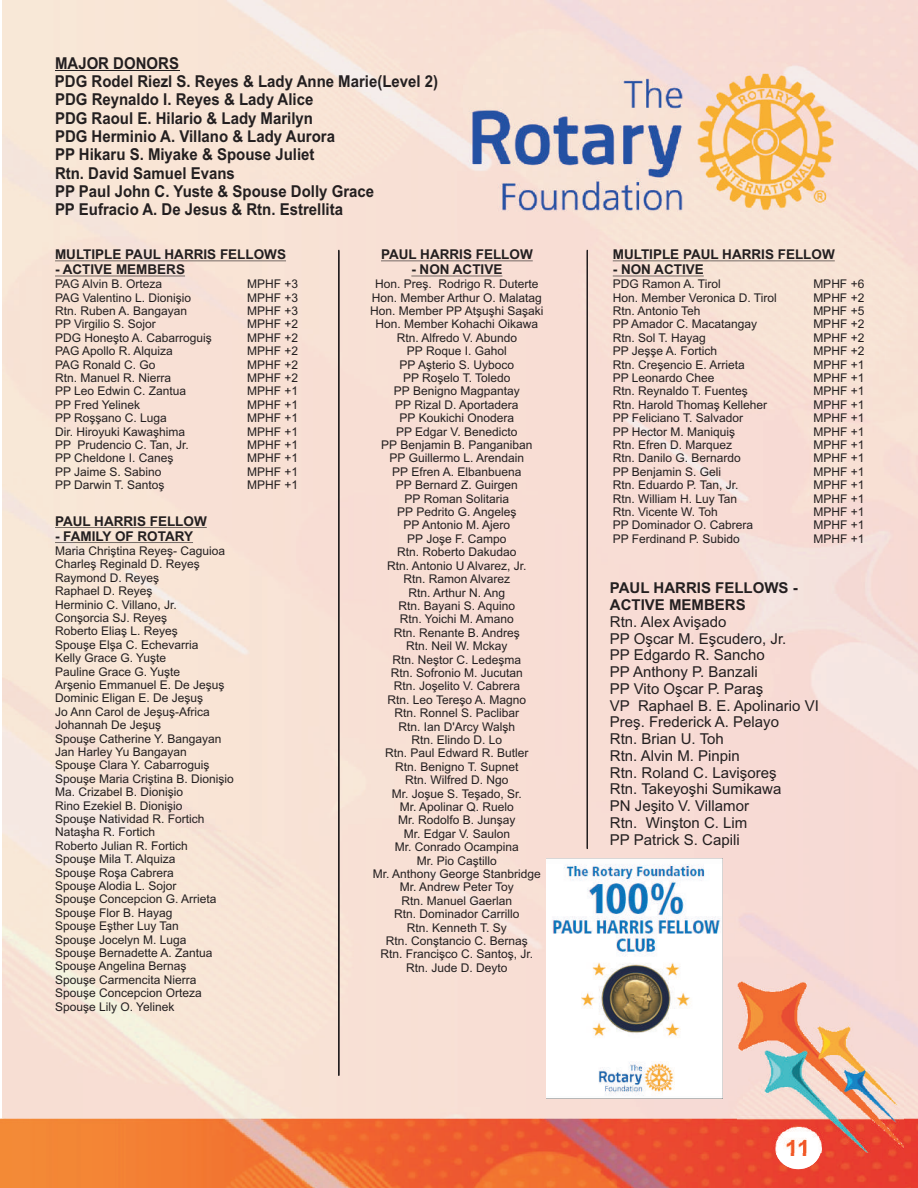
<style>
.page{position:relative;width:918px;height:1188px;background:#fff}
.page>*{position:absolute;margin:0;border:0;box-sizing:border-box;transform-origin:0 0}
.t1{font:700 23.85px "Arial";color:#f15927}
.t2{font:700 16.35px/18.3px "Arial";color:#231f20;scale:.91 1}
.t3{font:15px/16.8px "Arial";color:#231f20}
.t4{font:700 15px/16.8px "Arial";color:#231f20}
.t5{font:700 13.5px "Arial";color:#231f20}
.t6{font:12px/13.4px "Arial";color:#231f20;text-align:center}
</style>
<div class="page">
<div style="left:2px;top:0;width:916px;height:1118px;background:#f8e0d5"></div>
<img style="left:0;top:1118px;width:918px;height:70px">
<div style="left:775px;top:1126px;width:46px;height:43px;background:#fff;border-radius:50%"></div>
<img style="left:738px;top:981px;width:165px;height:171px">
<hr style="left:55px;top:70px;width:124px;height:1px;background:#231f20">
<img style="left:547px;top:858px;width:175px;height:241px">
<hr style="left:55px;top:261px;width:231px;height:1px;background:#231f20">
<hr style="left:55px;top:276px;width:130px;height:1px;background:#231f20">
<hr style="left:613px;top:261px;width:222px;height:1px;background:#231f20">
<hr style="left:613px;top:276px;width:91px;height:1px;background:#231f20">
<hr style="left:381px;top:261px;width:152px;height:1px;background:#231f20">
<hr style="left:411px;top:276px;width:91px;height:1px;background:#231f20">
<hr style="left:55px;top:527px;width:152px;height:1px;background:#231f20">
<hr style="left:55px;top:542px;width:138px;height:1px;background:#231f20">
<img style="left:458px;top:50px;width:406px;height:179px">
<hr style="left:339px;top:250px;width:1px;height:825px;background:#231f20">
<hr style="left:587px;top:250px;width:1px;height:599px;background:#231f20">
<h2 class="t2" style="left:55px;top:55px;width:138px">MAJOR DONORS</h2>
<p class="t2" style="left:55px;top:92px;width:352px">PDG Reynaldo I. Reyes &amp; Lady Alice<br>PDG Raoul E. Hilario &amp; Lady Marilyn<br>PDG Herminio A. Villano &amp; Lady Aurora<br>PP Hikaru S. Miyake &amp; Spouse Juliet<br>Rtn. David Samuel Evans<br>PP Paul John C. Yuste &amp; Spouse Dolly Grace PP Eufracio A. De Jesus &amp; Rtn. Estrellita</p>
<h2 class="t2" style="left:55px;top:74px;width:423px">PDG Rodel Riezl S. Reyes &amp; Lady Anne Marie(Level 2)</h2>
<p class="t5" style="left:55px;top:250px;width:233px">MULTIPLE PAUL HARRIS FELLOWS</p>
<p class="t5" style="left:55px;top:265px;width:132px">- ACTIVE MEMBERS</p>
<p class="t6" style="left:55px;top:278px;width:109px">PAG Alvin B. Orteza</p>
<p class="t6" style="left:247px;top:278px;width:53px">MPHF +3</p>
<p class="t6" style="left:55px;top:292px;width:138px">PAG Valentino L. Dionisio</p>
<p class="t6" style="left:247px;top:292px;width:53px">MPHF +3</p>
<p class="t6" style="left:55px;top:305px;width:134px">Rtn. Ruben A. Bangayan</p>
<p class="t6" style="left:247px;top:305px;width:53px">MPHF +3</p>
<p class="t6" style="left:55px;top:319px;width:102px">PP Virgilio S. Sojor</p>
<p class="t6" style="left:247px;top:319px;width:53px">MPHF +2</p>
<p class="t6" style="left:55px;top:332px;width:158px">PDG Honesto A. Cabarroguis</p>
<p class="t6" style="left:247px;top:332px;width:53px">MPHF +2</p>
<p class="t6" style="left:55px;top:345px;width:119px">PAG Apollo R. Alquiza</p>
<p class="t6" style="left:247px;top:345px;width:53px">MPHF +2</p>
<p class="t6" style="left:55px;top:359px;width:102px">PAG Ronald C. Go</p>
<p class="t6" style="left:247px;top:359px;width:53px">MPHF +2</p>
<p class="t6" style="left:55px;top:372px;width:118px">Rtn. Manuel R. Nierra</p>
<p class="t6" style="left:247px;top:372px;width:53px">MPHF +2</p>
<p class="t6" style="left:55px;top:386px;width:133px">PP Leo Edwin C. Zantua</p>
<p class="t6" style="left:247px;top:386px;width:53px">MPHF +1</p>
<p class="t6" style="left:55px;top:399px;width:87px">PP Fred Yelinek</p>
<p class="t6" style="left:247px;top:399px;width:53px">MPHF +1</p>
<p class="t6" style="left:55px;top:412px;width:113px">PP Rossano C. Luga</p>
<p class="t6" style="left:247px;top:412px;width:53px">MPHF +1</p>
<p class="t6" style="left:55px;top:426px;width:132px">Dir. Hiroyuki Kawashima</p>
<p class="t6" style="left:247px;top:426px;width:53px">MPHF +1</p>
<p class="t6" style="left:55px;top:439px;width:135px">PP Prudencio C. Tan, Jr.</p>
<p class="t6" style="left:247px;top:439px;width:53px">MPHF +1</p>
<p class="t6" style="left:55px;top:453px;width:120px">PP Cheldone I. Canes</p>
<p class="t6" style="left:247px;top:453px;width:53px">MPHF +1</p>
<p class="t6" style="left:55px;top:466px;width:108px">PP Jaime S. Sabino</p>
<p class="t6" style="left:247px;top:466px;width:53px">MPHF +1</p>
<p class="t6" style="left:55px;top:479px;width:111px">PP Darwin T. Santos</p>
<p class="t6" style="left:247px;top:479px;width:53px">MPHF +1</p>
<p class="t5" style="left:55px;top:516px;width:153px">PAUL HARRIS FELLOW</p>
<p class="t5" style="left:55px;top:531px;width:140px">- FAMILY OF ROTARY</p>
<p class="t6" style="left:55px;top:545px;width:180px;text-align:left">Maria Christina Reyes- Caguioa<br>Charles Reginald D. Reyes<br>Raymond D. Reyes<br>Raphael D. Reyes<br>Herminio C. Villano, Jr.<br>Consorcia SJ. Reyes<br>Roberto Elias L. Reyes<br>Spouse Elsa C. Echevarria<br>Kelly Grace G. Yuste<br>Pauline Grace G. Yuste<br>Arsenio Emmanuel E. De Jesus<br>Dominic Eligan E. De Jesus<br>Jo Ann Carol de Jesus-Africa<br>Johannah De Jesus<br>Spouse Catherine Y. Bangayan<br>Jan Harley Yu Bangayan<br>Spouse Clara Y. Cabarroguis<br>Spouse Maria Cristina B. Dionisio<br>Ma. Crizabel B. Dionisio<br>Rino Ezekiel B. Dionisio<br>Spouse Natividad R. Fortich<br>Natasha R. Fortich<br>Roberto Julian R. Fortich<br>Spouse Mila T. Alquiza<br>Spouse Rosa Cabrera<br>Spouse Alodia L. Sojor<br>Spouse Concepcion G. Arrieta<br>Spouse Flor B. Hayag<br>Spouse Esther Luy Tan<br>Spouse Jocelyn M. Luga<br>Spouse Bernadette A. Zantua<br>Spouse Angelina Bernas<br>Spouse Carmencita Nierra<br>Spouse Concepcion Orteza<br>Spouse Lily O. Yelinek</p>
<p class="t5" style="left:381px;top:250px;width:153px">PAUL HARRIS FELLOW</p>
<p class="t5" style="left:411px;top:265px;width:92px">- NON ACTIVE</p>
<p class="t6" style="left:370px;top:278px;width:175px">Hon. Pres. Rodrigo R. Duterte<br>Hon. Member Arthur O. Malatag<br>Hon. Member PP Atsushi Sasaki<br>Hon. Member Kohachi Oikawa<br>Rtn. Alfredo V. Abundo<br>PP Roque I. Gahol<br>PP Asterio S. Uyboco<br>PP Roselo T. Toledo<br>PP Benigno Magpantay<br>PP Rizal D. Aportadera<br>PP Koukichi Onodera<br>PP Edgar V. Benedicto<br>PP Benjamin B. Panganiban<br>PP Guillermo L. Arendain<br>PP Efren A. Elbanbuena<br>PP Bernard Z. Guirgen<br>PP Roman Solitaria<br>PP Pedrito G. Angeles<br>PP Antonio M. Ajero<br>PP Jose F. Campo<br>Rtn. Roberto Dakudao<br>Rtn. Antonio U Alvarez, Jr.<br>Rtn. Ramon Alvarez<br>Rtn. Arthur N. Ang<br>Rtn. Bayani S. Aquino<br>Rtn. Yoichi M. Amano<br>Rtn. Renante B. Andres<br>Rtn. Neil W. Mckay<br>Rtn. Nestor C. Ledesma<br>Rtn. Sofronio M. Jucutan<br>Rtn. Joselito V. Cabrera<br>Rtn. Leo Tereso A. Magno<br>Rtn. Ronnel S. Paclibar<br>Rtn. Ian D'Arcy Walsh<br>Rtn. Elindo D. Lo<br>Rtn. Paul Edward R. Butler<br>Rtn. Benigno T. Supnet<br>Rtn. Wilfred D. Ngo<br>Mr. Josue S. Tesado, Sr.<br>Mr. Apolinar Q. Ruelo<br>Mr. Rodolfo B. Junsay<br>Mr. Edgar V. Saulon<br>Mr. Conrado Ocampina<br>Mr. Pio Castillo<br>Mr. Anthony George Stanbridge<br>Mr. Andrew Peter Toy<br>Rtn. Manuel Gaerlan<br>Rtn. Dominador Carrillo<br>Rtn. Kenneth T. Sy<br>Rtn. Constancio C. Bernas<br>Rtn. Francisco C. Santos, Jr.<br>Rtn. Jude D. Deyto</p>
<p class="t5" style="left:613px;top:250px;width:223px">MULTIPLE PAUL HARRIS FELLOW</p>
<p class="t5" style="left:613px;top:265px;width:92px">- NON ACTIVE</p>
<p class="t6" style="left:613px;top:278px;width:110px">PDG Ramon A. Tirol</p>
<p class="t6" style="left:813px;top:278px;width:53px">MPHF +6</p>
<p class="t6" style="left:613px;top:292px;width:166px">Hon. Member Veronica D. Tirol</p>
<p class="t6" style="left:813px;top:292px;width:53px">MPHF +2</p>
<p class="t6" style="left:613px;top:305px;width:89px">Rtn. Antonio Teh</p>
<p class="t6" style="left:813px;top:305px;width:53px">MPHF +5</p>
<p class="t6" style="left:613px;top:319px;width:146px">PP Amador C. Macatangay</p>
<p class="t6" style="left:813px;top:319px;width:53px">MPHF +2</p>
<p class="t6" style="left:613px;top:332px;width:95px">Rtn. Sol T. Hayag</p>
<p class="t6" style="left:813px;top:332px;width:53px">MPHF +2</p>
<p class="t6" style="left:613px;top:345px;width:106px">PP Jesse A. Fortich</p>
<p class="t6" style="left:813px;top:345px;width:53px">MPHF +2</p>
<p class="t6" style="left:613px;top:359px;width:134px">Rtn. Cresencio E. Arrieta</p>
<p class="t6" style="left:813px;top:359px;width:53px">MPHF +1</p>
<p class="t6" style="left:613px;top:372px;width:103px">PP Leonardo Chee</p>
<p class="t6" style="left:813px;top:372px;width:53px">MPHF +1</p>
<p class="t6" style="left:613px;top:386px;width:137px">Rtn. Reynaldo T. Fuentes</p>
<p class="t6" style="left:813px;top:386px;width:53px">MPHF +1</p>
<p class="t6" style="left:613px;top:399px;width:156px">Rtn. Harold Thomas Kelleher</p>
<p class="t6" style="left:813px;top:399px;width:53px">MPHF +1</p>
<p class="t6" style="left:613px;top:412px;width:132px">PP Feliciano T. Salvador</p>
<p class="t6" style="left:813px;top:412px;width:53px">MPHF +1</p>
<p class="t6" style="left:613px;top:426px;width:124px">PP Hector M. Maniquis</p>
<p class="t6" style="left:813px;top:426px;width:53px">MPHF +1</p>
<p class="t6" style="left:613px;top:439px;width:121px">Rtn. Efren D. Marquez</p>
<p class="t6" style="left:813px;top:439px;width:53px">MPHF +1</p>
<p class="t6" style="left:613px;top:453px;width:130px">Rtn. Danilo G. Bernardo</p>
<p class="t6" style="left:813px;top:453px;width:53px">MPHF +1</p>
<p class="t6" style="left:613px;top:466px;width:110px">PP Benjamin S. Geli</p>
<p class="t6" style="left:813px;top:466px;width:53px">MPHF +1</p>
<p class="t6" style="left:613px;top:479px;width:127px">Rtn. Eduardo P. Tan, Jr.</p>
<p class="t6" style="left:813px;top:479px;width:53px">MPHF +1</p>
<p class="t6" style="left:613px;top:493px;width:126px">Rtn. William H. Luy Tan</p>
<p class="t6" style="left:813px;top:493px;width:53px">MPHF +1</p>
<p class="t6" style="left:613px;top:506px;width:106px">Rtn. Vicente W. Toh</p>
<p class="t6" style="left:813px;top:506px;width:53px">MPHF +1</p>
<p class="t6" style="left:613px;top:520px;width:142px">PP Dominador O. Cabrera</p>
<p class="t6" style="left:813px;top:520px;width:53px">MPHF +1</p>
<p class="t6" style="left:613px;top:533px;width:128px">PP Ferdinand P. Subido</p>
<p class="t6" style="left:813px;top:533px;width:53px">MPHF +1</p>
<p class="t4" style="left:610px;top:581px;width:189px">PAUL HARRIS FELLOWS -<br>ACTIVE MEMBERS</p>
<p class="t3" style="left:610px;top:615px;width:211px">Rtn. Alex Avisado<br>PP Oscar M. Escudero, Jr.<br>PP Edgardo R. Sancho<br>PP Anthony P. Banzali<br>PP Vito Oscar P. Paras<br>VP Raphael B. E. Apolinario VI<br>Pres. Frederick A. Pelayo<br>Rtn. Brian U. Toh<br>Rtn. Alvin M. Pinpin<br>Rtn. Roland C. Lavisores<br>Rtn. Takeyoshi Sumikawa<br>PN Jesito V. Villamor<br>Rtn. Winston C. Lim<br>PP Patrick S. Capili</p>
<h1 class="t1" style="left:785px;top:1139px;width:28px">0 11</h1>
</div>
